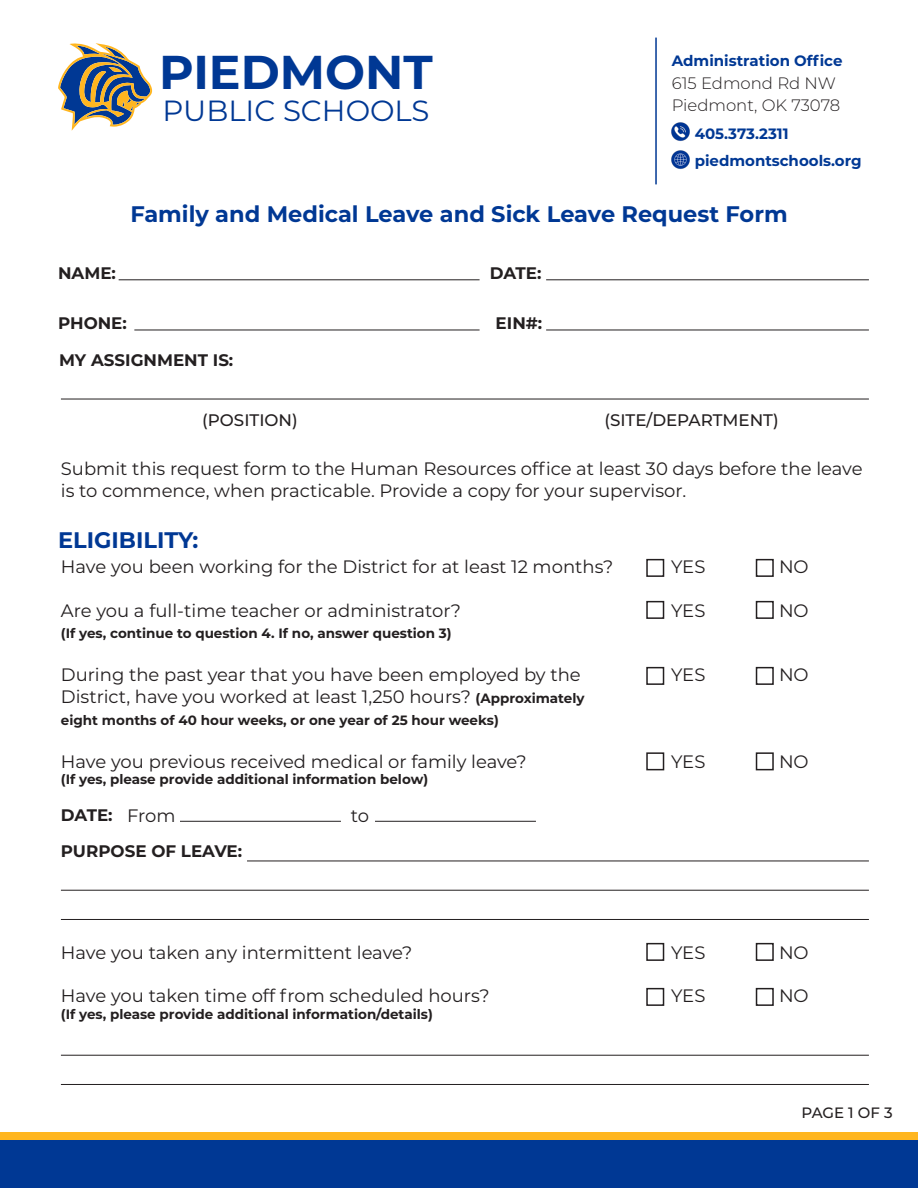
<style>
.page{position:relative;width:918px;height:1188px;background:#fff}
.page>*{position:absolute;margin:0;border:0;box-sizing:border-box;transform-origin:0 0}
.t1{font:700 47.4px "Montserrat";color:#003894}
.t2{font:29.25px "Montserrat";color:#003894}
.t3{font:700 22.5px "Montserrat";color:#003894}
.t4{font:18px/21.6px "Montserrat";color:#231f20}
.t5{font:700 16.65px "Montserrat";color:#231f20}
.t6{font:500 16.65px "Montserrat";color:#231f20}
.t7{font:300 16.5px "Montserrat";color:#231f20}
.t8{font:700 15px "Montserrat";color:#003894}
.t9{font:500 15px "Montserrat";letter-spacing:-.005em;color:#231f20}
.t10{font:700 13.5px "Montserrat";color:#231f20}
.s1{font-weight:700;font-size:13.5px}
</style>
<div class="page">
<img style="left:671px;top:122px;width:19px;height:47px">
<hr style="left:655px;top:38px;width:2px;height:146px;background:#003894">
<svg style="left:58px;top:43px;width:94px;height:88px"></svg>
<div style="left:0;top:1133px;width:918px;height:55px;background:#ffb620"></div>
<div style="left:0;top:1140px;width:918px;height:48px;background:#003894"></div>
<hr style="left:119px;top:279px;width:361px;height:1px;background:#231f20">
<hr style="left:546px;top:279px;width:323px;height:1px;background:#231f20">
<hr style="left:61px;top:399px;width:808px;height:1px;background:#231f20">
<hr style="left:134px;top:330px;width:346px;height:1px;background:#231f20">
<hr style="left:546px;top:330px;width:323px;height:1px;background:#231f20">
<hr style="left:180px;top:821px;width:161px;height:1px;background:#231f20">
<hr style="left:375px;top:821px;width:161px;height:1px;background:#231f20">
<hr style="left:247px;top:861px;width:622px;height:1px;background:#231f20">
<hr style="left:61px;top:890px;width:808px;height:1px;background:#231f20">
<hr style="left:61px;top:919px;width:808px;height:1px;background:#231f20">
<hr style="left:61px;top:1055px;width:808px;height:1px;background:#231f20">
<hr style="left:61px;top:1084px;width:808px;height:1px;background:#231f20">
<div style="left:646px;top:559px;width:18px;height:18px;border:2px solid #231f20"></div>
<div style="left:756px;top:559px;width:18px;height:18px;border:2px solid #231f20"></div>
<div style="left:646px;top:601px;width:18px;height:18px;border:2px solid #231f20"></div>
<div style="left:756px;top:601px;width:18px;height:18px;border:2px solid #231f20"></div>
<div style="left:646px;top:667px;width:18px;height:18px;border:2px solid #231f20"></div>
<div style="left:756px;top:667px;width:18px;height:18px;border:2px solid #231f20"></div>
<div style="left:646px;top:752px;width:18px;height:18px;border:2px solid #231f20"></div>
<div style="left:756px;top:752px;width:18px;height:18px;border:2px solid #231f20"></div>
<div style="left:646px;top:943px;width:18px;height:18px;border:2px solid #231f20"></div>
<div style="left:756px;top:943px;width:18px;height:18px;border:2px solid #231f20"></div>
<div style="left:646px;top:988px;width:18px;height:18px;border:2px solid #231f20"></div>
<div style="left:756px;top:988px;width:18px;height:18px;border:2px solid #231f20"></div>
<p class="t1" style="left:159px;top:38px;width:275px">PIEDMONT</p>
<p class="t2" style="left:163px;top:91px;width:269px">PUBLIC SCHOOLS</p>
<p class="t8" style="left:672px;top:50px;width:172px">Administration Office</p>
<p class="t7" style="left:672px;top:71px;width:166px">615 Edmond Rd NW</p>
<p class="t7" style="left:672px;top:94px;width:170px">Piedmont, OK 73078</p>
<p class="t8" style="left:695px;top:122px;width:95px">405.373.2311</p>
<p class="t8" style="left:695px;top:150px;width:168px">piedmontschools.org</p>
<p class="t3" style="left:130px;top:198px;width:659px">Family and Medical Leave and Sick Leave Request Form</p>
<p class="t5" style="left:58px;top:261px;width:59px">NAME:</p>
<p class="t5" style="left:490px;top:261px;width:53px">DATE:</p>
<p class="t5" style="left:58px;top:311px;width:70px">PHONE:</p>
<p class="t5" style="left:496px;top:311px;width:48px">EIN#:</p>
<p class="t5" style="left:59px;top:348px;width:176px">MY ASSIGNMENT IS:</p>
<p class="t6" style="left:202px;top:408px;width:97px">(POSITION)</p>
<p class="t6" style="left:604px;top:408px;width:176px">(SITE/DEPARTMENT)</p>
<p class="t4" style="left:61px;top:457px;width:803px">Submit this request form to the Human Resources office at least 30 days before the leave is to commence, when practicable. Provide a copy for your supervisor.</p>
<p class="t3" style="left:58px;top:524px;width:142px">ELIGIBILITY:</p>
<p class="t4" style="left:61px;top:556px;width:554px">Have you been working for the District for at least 12 months?</p>
<p class="t4" style="left:61px;top:599px;width:402px">Are you a full-time teacher or administrator?</p>
<p class="t10" style="left:61px;top:624px;width:392px">(If yes, continue to question 4. If no, answer question 3)</p>
<p class="t4" style="left:61px;top:664px;width:521px">During the past year that you have been employed by the</p>
<p class="t4" style="left:61px;top:685px;width:525px">District, have you worked at least 1,250 hours? <span class="s1">(Approximately</span></p>
<p class="t10" style="left:61px;top:710px;width:439px">eight months of 40 hour weeks, or one year of 25 hour weeks)</p>
<p class="t4" style="left:61px;top:750px;width:467px">Have you previous received medical or family leave?</p>
<p class="t10" style="left:61px;top:769px;width:369px">(If yes, please provide additional information below)</p>
<p class="t4" style="left:671px;top:556px;width:36px">YES</p>
<p class="t4" style="left:779px;top:556px;width:31px">NO</p>
<p class="t4" style="left:671px;top:599px;width:36px">YES</p>
<p class="t4" style="left:779px;top:599px;width:31px">NO</p>
<p class="t4" style="left:671px;top:664px;width:36px">YES</p>
<p class="t4" style="left:779px;top:664px;width:31px">NO</p>
<p class="t4" style="left:671px;top:750px;width:36px">YES</p>
<p class="t4" style="left:779px;top:750px;width:31px">NO</p>
<p class="t5" style="left:61px;top:803px;width:53px">DATE:</p>
<p class="t4" style="left:127px;top:804px;width:50px">From</p>
<p class="t4" style="left:351px;top:804px;width:20px">to</p>
<p class="t5" style="left:61px;top:839px;width:183px">PURPOSE OF LEAVE:</p>
<p class="t4" style="left:61px;top:941px;width:353px">Have you taken any intermittent leave?</p>
<p class="t4" style="left:61px;top:984px;width:430px">Have you taken time off from scheduled hours?</p>
<p class="t10" style="left:61px;top:1004px;width:374px">(If yes, please provide additional information/details)</p>
<p class="t4" style="left:671px;top:941px;width:36px">YES</p>
<p class="t4" style="left:779px;top:941px;width:31px">NO</p>
<p class="t4" style="left:671px;top:984px;width:36px">YES</p>
<p class="t4" style="left:779px;top:984px;width:31px">NO</p>
<p class="t9" style="left:802px;top:1103px;width:92px">PAGE 1 OF 3</p>
</div>
